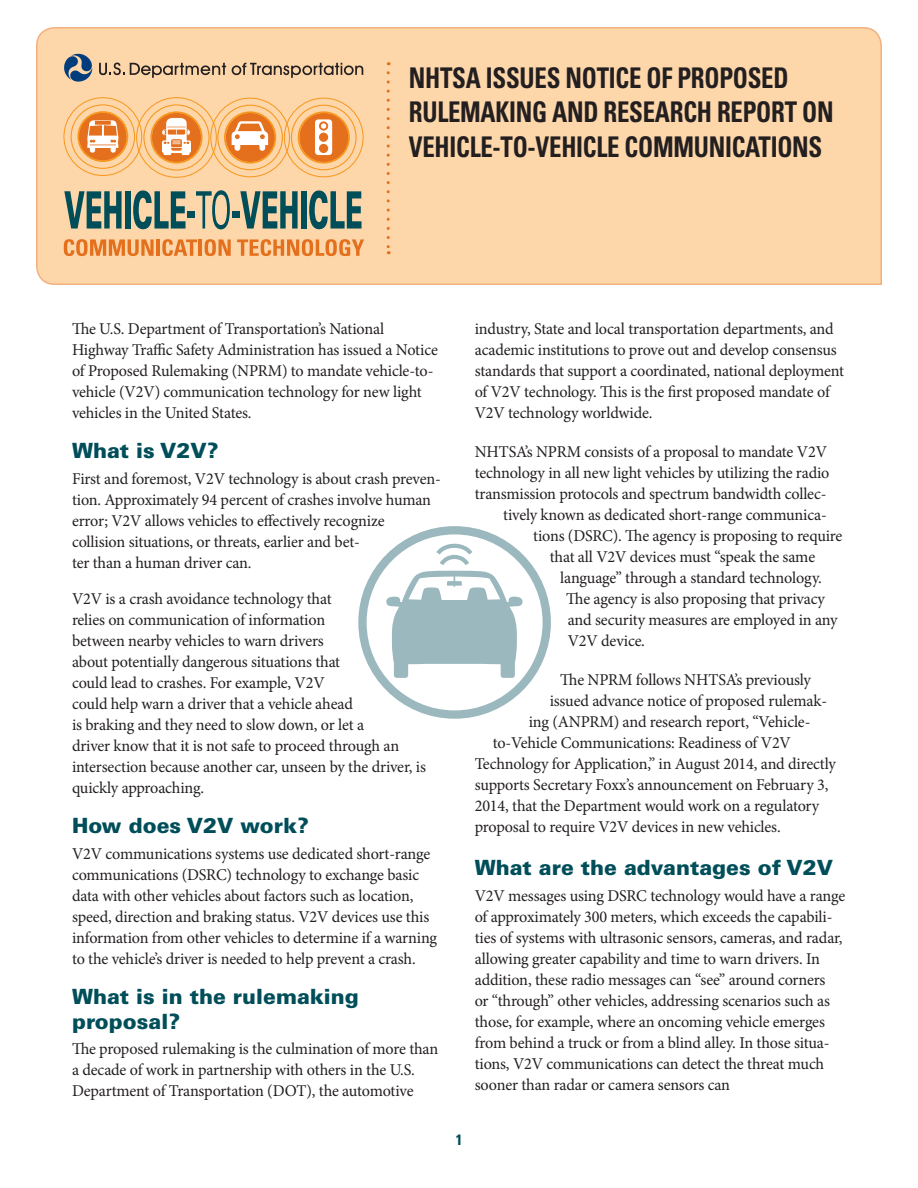
<style>
.page{position:relative;width:918px;height:1188px;background:#fff}
.page>*{position:absolute;margin:0;border:0;box-sizing:border-box;transform-origin:0 0}
.Fact_Sheet_Head{font:700 condensed 28.5px/34.5px "Univers LT Std";letter-spacing:-.01em;color:#231f20;scale:.87 1}
.Head_A{font:900 21px/25.2px "Univers LT Std";color:#004e59}
.Body{font:16.5px/21px "Minion Pro";letter-spacing:-.01em;color:#231f20}
.t1{font:700 condensed 15px "Univers LT Std";color:#004e59}
</style>
<div class="page">
<svg style="left:36px;top:27px;width:846px;height:258px;background:#fcd4a6"></svg>
<svg style="left:64px;top:54px;width:775px;height:202px;background:#f0c99c"></svg>
<svg style="left:436px;top:544px;width:36px;height:21px"></svg>
<svg style="left:386px;top:571px;width:137px;height:107px"></svg>
<div style="left:358px;top:526px;width:193px;height:193px;border:8px solid #004e59;border-radius:50%"></div>
<p class="Fact_Sheet_Head" style="left:409px;top:60px;width:490px">NHTSA ISSUES NOTICE OF PROPOSED<br>RULEMAKING AND RESEARCH REPORT ON<br>VEHICLE-TO-VEHICLE COMMUNICATIONS</p>
<p class="Body" style="left:72px;top:319px;width:367px">The U.S. Department of Transportation’s National Highway Traffic Safety Administration has issued a Notice of Proposed Rulemaking (NPRM) to mandate vehicle-to&shy;vehicle (V2V) communication technology for new light vehicles in the United States.</p>
<p class="Head_A" style="left:72px;top:438px;width:148px">What is V2V?</p>
<p class="Body" style="left:72px;top:468px;width:370px">First and foremost, V2V technology is about crash preven&shy;tion. Approximately 94 percent of crashes involve human error; V2V allows vehicles to effectively recognize collision situations, or threats, earlier and bet-<br>ter than a human driver can.</p>
<p class="Body" style="left:72px;top:588px;width:355px">V2V is a crash avoidance technology that<br>relies on communication of information<br>between nearby vehicles to warn drivers<br>about potentially dangerous situations that<br>could lead to crashes. For example, V2V<br>could help warn a driver that a vehicle ahead<br>is braking and they need to slow down, or let a<br>driver know that it is not safe to proceed through an intersection because another car, unseen by the driver, is quickly approaching.</p>
<p class="Head_A" style="left:72px;top:813px;width:238px">How does V2V work?</p>
<p class="Body" style="left:72px;top:843px;width:367px">V2V communications systems use dedicated short-range communications (DSRC) technology to exchange basic data with other vehicles about factors such as location, speed, direction and braking status. V2V devices use this information from other vehicles to determine if a warning to the vehicle’s driver is needed to help prevent a crash.</p>
<p class="Head_A" style="left:72px;top:983px;width:288px">What is in the rulemaking proposal?</p>
<p class="Body" style="left:72px;top:1039px;width:368px">The proposed rulemaking is the culmination of more than a decade of work in partnership with others in the U.S.<br>Department of Transportation (DOT), the automotive</p>
<p class="Body" style="left:475px;top:319px;width:371px">industry, State and local transportation departments, and academic institutions to prove out and develop consensus standards that support a coordinated, national deployment of V2V technology. This is the first proposed mandate of V2V technology worldwide.</p>
<p class="Body" style="left:475px;top:442px;width:354px">NHTSA’s NPRM consists of a proposal to mandate V2V</p>
<p class="Body" style="left:475px;top:463px;width:356px">technology in all new light vehicles by utilizing the radio</p>
<p class="Body" style="left:475px;top:484px;width:353px">transmission protocols and spectrum bandwidth collec-</p>
<p class="Body" style="left:503px;top:505px;width:325px">tively known as dedicated short-range communica-</p>
<p class="Body" style="left:533px;top:526px;width:311px">tions (DSRC). The agency is proposing to require</p>
<p class="Body" style="left:550px;top:547px;width:267px">that all V2V devices must “speak the same</p>
<p class="Body" style="left:560px;top:568px;width:263px">language” through a standard technology.</p>
<p class="Body" style="left:566px;top:589px;width:260px">The agency is also proposing that privacy</p>
<p class="Body" style="left:568px;top:610px;width:271px">and security measures are employed in any</p>
<p class="Body" style="left:568px;top:631px;width:79px">V2V device.</p>
<p class="Body" style="left:560px;top:670px;width:252px">The NPRM follows NHTSA’s previously</p>
<p class="Body" style="left:550px;top:691px;width:279px">issued advance notice of proposed rulemak-</p>
<p class="Body" style="left:529px;top:712px;width:283px">ing (ANPRM) and research report, “Vehicle-</p>
<p class="Body" style="left:493px;top:733px;width:300px">to-Vehicle Communications: Readiness of V2V</p>
<p class="Body" style="left:475px;top:754px;width:363px">Technology for Application,” in August 2014, and directly</p>
<p class="Body" style="left:475px;top:775px;width:355px">supports Secretary Foxx’s announcement on February 3,</p>
<p class="Body" style="left:475px;top:796px;width:346px">2014, that the Department would work on a regulatory</p>
<p class="Body" style="left:475px;top:817px;width:307px">proposal to require V2V devices in new vehicles.</p>
<p class="Head_A" style="left:475px;top:855px;width:360px">What are the advantages of V2V</p>
<p class="Body" style="left:475px;top:885px;width:372px">V2V messages using DSRC technology would have a range of approximately 300 meters, which exceeds the capabili&shy;ties of systems with ultrasonic sensors, cameras, and radar, allowing greater capability and time to warn drivers. In addition, these radio messages can “see” around corners<br>or “through” other vehicles, addressing scenarios such as those, for example, where an oncoming vehicle emerges from behind a truck or from a blind alley. In those situa&shy;tions, V2V communications can detect the threat much sooner than radar or camera sensors can</p>
<p class="t1" style="left:456px;top:1130px;width:8px">1</p>
</div>
